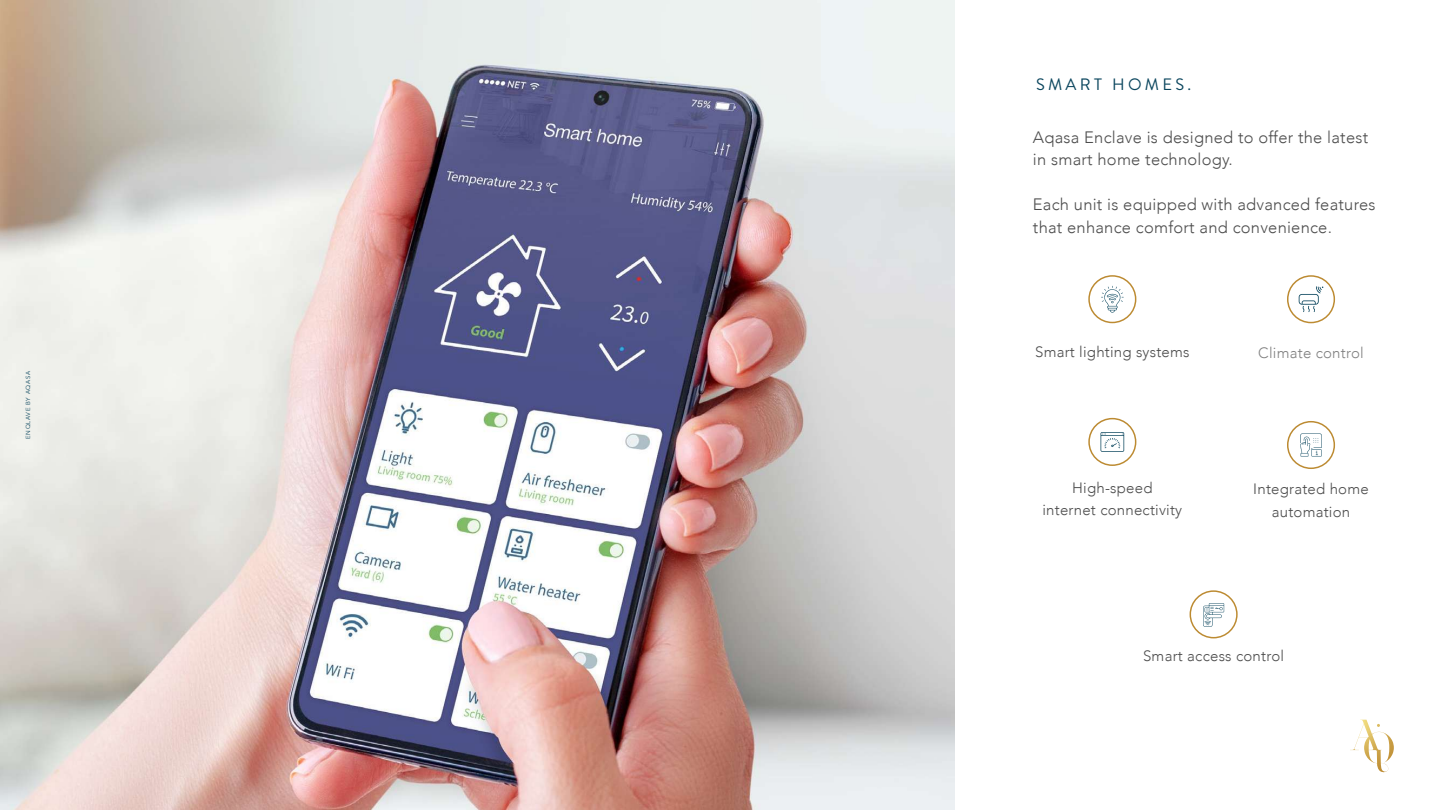
<style>
.page{position:relative;width:1440px;height:810px;background:#fff}
.page>*{position:absolute;margin:0;border:0;box-sizing:border-box;transform-origin:0 0}
.t1{font:300 16.5px/22.5px "Avenir";letter-spacing:.015em;color:#4d4d4d}
.t2{font:16.5px "Brandon Grotesque";letter-spacing:.2em;color:#0b465e}
.t3{font:300 15px/22.5px "Avenir";letter-spacing:.015em;color:#4d4d4d;text-align:center}
.t4{font:300 15px "Avenir";letter-spacing:.015em;color:#808080}
.t5{font:6px "Avenir";letter-spacing:.1em;color:#0b465e}
</style>
<div class="page">
<img style="left:0;top:0;width:955px;height:810px">
<svg style="left:1101px;top:286px;width:23px;height:27px"></svg>
<div style="left:1088px;top:275px;width:48px;height:48px;border:2px solid #fff;border-radius:50%"></div>
<svg style="left:1101px;top:432px;width:23px;height:20px"></svg>
<div style="left:1088px;top:418px;width:48px;height:48px;border:2px solid #fff;border-radius:50%"></div>
<svg style="left:1203px;top:603px;width:21px;height:24px"></svg>
<div style="left:1190px;top:590px;width:48px;height:48px;border:2px solid #fff;border-radius:50%"></div>
<svg style="left:1300px;top:433px;width:22px;height:23px"></svg>
<div style="left:1287px;top:421px;width:48px;height:48px;border:2px solid #fff;border-radius:50%"></div>
<svg style="left:1299px;top:286px;width:24px;height:26px"></svg>
<div style="left:1287px;top:275px;width:48px;height:48px;border:2px solid #fff;border-radius:50%"></div>
<svg style="left:1350px;top:720px;width:44px;height:53px"></svg>
<p class="t5" style="left:24px;top:439px;width:69px;rotate:-90deg">ENQLAVE BY AQASA</p>
<p class="t2" style="left:1036px;top:73px;width:157px">SMART HOMES.</p>
<p class="t1" style="left:1033px;top:126px;width:337px">Aqasa Enclave is designed to offer the latest in smart home technology.</p>
<p class="t1" style="left:1033px;top:193px;width:344px">Each unit is equipped with advanced features that enhance comfort and convenience.</p>
<p class="t3" style="left:1035px;top:341px;width:156px">Smart lighting systems</p>
<p class="t3" style="left:1042px;top:476px;width:141px">High-speed<br>internet connectivity</p>
<p class="t4" style="left:1258px;top:344px;width:107px">Climate control</p>
<p class="t3" style="left:1253px;top:478px;width:117px">Integrated home automation</p>
<p class="t3" style="left:1143px;top:645px;width:143px">Smart access control</p>
</div>
